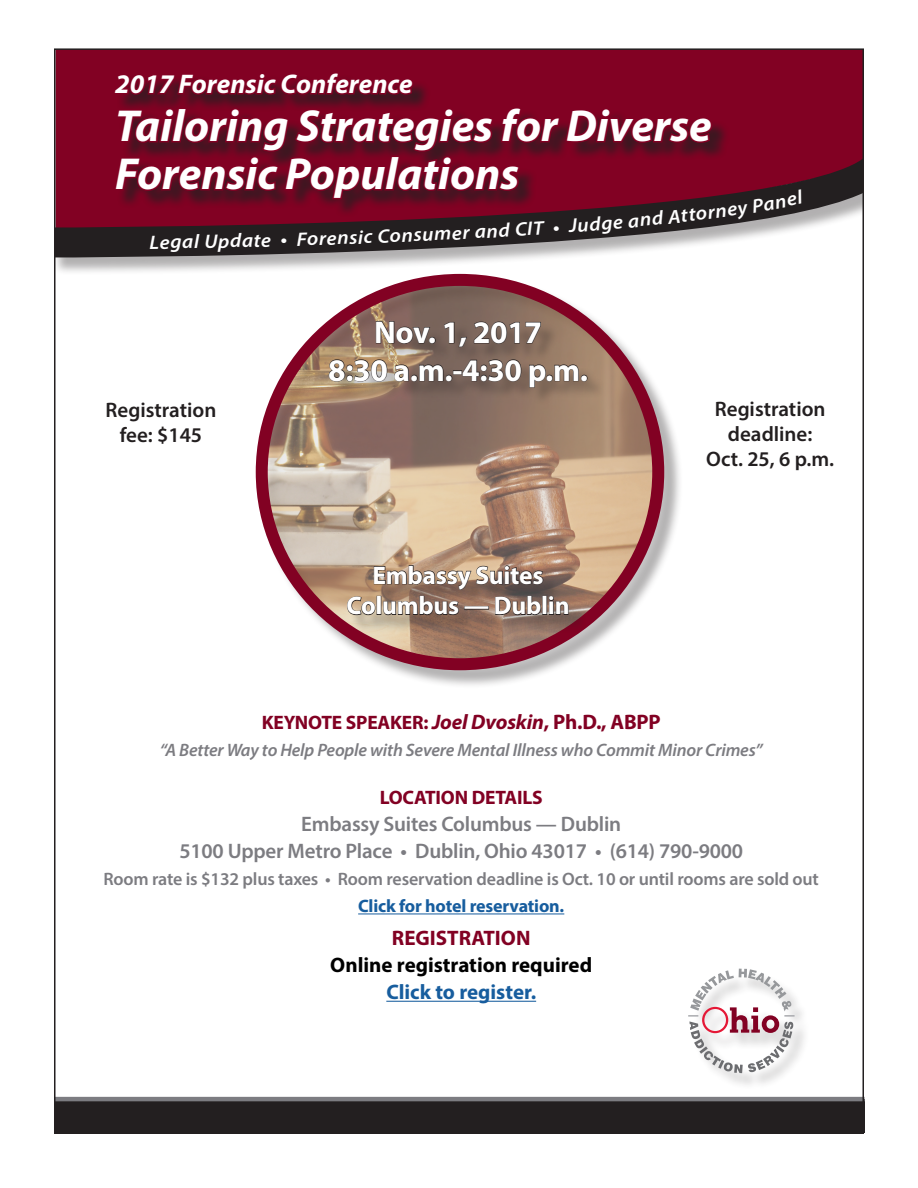
<style>
.page{position:relative;width:918px;height:1188px;background:#fff}
.page>*{position:absolute;margin:0;border:0;box-sizing:border-box;transform-origin:0 0}
.t1{font:italic 700 45px/48px "Myriad Pro";color:#fff}
.t2{font:700 31.5px/37.8px "Myriad Pro";letter-spacing:-.01em;color:#fff;text-align:center}
.t3{font:italic 700 27px "Myriad Pro";color:#fff}
.t4{font:700 25.5px/30.6px "Myriad Pro";letter-spacing:-.01em;color:#fff;text-align:center}
.t5{font:600 21px/27px "Myriad Pro";letter-spacing:-.01em;color:#7c7c81;text-align:center}
.t6{font:600 21px/25.2px "Myriad Pro";color:#231f20;text-align:center}
.t7{font:700 21px "Myriad Pro";color:#000}
.t8{font:700 21px "Myriad Pro";color:#175d9e}
.t9{font:700 21px "Myriad Pro";color:#820123}
.t10{font:700 19.5px "Myriad Pro";letter-spacing:-.01em;color:#820123}
.t11{font:italic 600 19.5px "Myriad Pro";color:#fff;scale:1.07 1}
.t12{font:600 18px "Myriad Pro";letter-spacing:-.01em;color:#7c7c81}
.t13{font:italic 600 18px "Myriad Pro";letter-spacing:-.01em;color:#7c7c81}
.t14{font:700 18px "Myriad Pro";letter-spacing:-.01em;color:#175d9e}
.s1{font-style:italic;font-size:21px}
.s2{font-size:21px}
</style>
<div class="page">
<div style="left:258px;top:276px;width:425px;height:413px;background:#231f20;opacity:.35"></div>
<img style="left:262px;top:280px;width:396px;height:384px">
<div style="left:256px;top:274px;width:408px;height:396px;border:12px solid #820123;border-radius:50%"></div>
<div style="left:55px;top:1100px;width:810px;height:33px;background:#231f20"></div>
<hr style="left:55px;top:1097px;width:810px;height:4px;background:#7c7c81">
<div style="left:691px;top:971px;width:121px;height:120px;background:#231f20;opacity:.25"></div>
<svg style="left:688px;top:969px;width:107px;height:104px"></svg>
<div style="left:332px;top:324px;width:273px;height:310px;background:#231f20;opacity:.35"></div>
<svg style="left:376px;top:321px;width:55px;height:23px"></svg>
<div style="left:429px;top:337px;width:7px;height:7px;border:1px solid #231f20;border-radius:50%"></div>
<svg style="left:444px;top:322px;width:23px;height:25px"></svg>
<svg style="left:473px;top:321px;width:68px;height:23px"></svg>
<svg style="left:328px;top:359px;width:60px;height:23px"></svg>
<svg style="left:394px;top:364px;width:15px;height:18px"></svg>
<div style="left:411px;top:375px;width:7px;height:6px;border:1px solid #231f20;border-radius:50%"></div>
<svg style="left:419px;top:359px;width:103px;height:23px"></svg>
<svg style="left:529px;top:364px;width:17px;height:24px"></svg>
<div style="left:546px;top:375px;width:7px;height:6px;border:1px solid #231f20;border-radius:50%"></div>
<svg style="left:554px;top:364px;width:33px;height:17px"></svg>
<svg style="left:347px;top:564px;width:222px;height:51px"></svg>
<hr style="left:358px;top:913px;width:206px;height:1px;background:#175d9e">
<hr style="left:386px;top:1001px;width:150px;height:1px;background:#175d9e">
<div style="left:57px;top:51px;width:804px;height:72px;background:#820123"></div>
<div style="left:52px;top:159px;width:855px;height:117px;background:#231f20;opacity:.35"></div>
<svg style="left:57px;top:123px;width:804px;height:149px"></svg>
<div style="left:116px;top:75px;width:614px;height:143px;background:#231f20;opacity:.75"></div>
<svg style="left:111px;top:71px;width:304px;height:25px"></svg>
<svg style="left:113px;top:106px;width:691px;height:120px"></svg>
<p class="t3" style="left:115px;top:66px;width:299px">2017 Forensic Conference</p>
<h1 class="t1" style="left:115px;top:100px;width:598px">Tailoring Strategies for Diverse<br>Forensic Populations</h1>
<p class="t11" style="left:149px;top:230px;width:115px;rotate:-1deg">Legal Update</p>
<p class="t11" style="left:280px;top:227px;width:125px;rotate:-2deg">• Forensic Con</p>
<p class="t11" style="left:413px;top:223px;width:92px;rotate:-3deg">sumer and</p>
<p class="t11" style="left:514px;top:217px;width:71px;rotate:-4deg">CIT • Ju</p>
<p class="t11" style="left:588px;top:212px;width:48px;rotate:-5deg">dge a</p>
<h2 class="t2" style="left:328px;top:312px;width:261px">Nov. 1, 2017<br>8:30 a.m.-4:30 p.m.</h2>
<p class="t11" style="left:679px;top:203px;width:34px;rotate:-7deg">ttor</p>
<p class="t6" style="left:106px;top:397px;width:112px">Registration fee: $145</p>
<p class="t6" style="left:706px;top:396px;width:129px">Registration deadline:<br>Oct. 25, 6 p.m.</p>
<p class="t4" style="left:347px;top:559px;width:225px">Embassy Suites<br>Columbus — Dublin</p>
<p class="t10" style="left:262px;top:710px;width:401px">KEYNOTE SPEAKER: <span class="s1">Joel Dvoskin</span><span class="s2">, Ph.D., ABPP</span></p>
<p class="t13" style="left:160px;top:739px;width:604px">“A Better Way to Help People with Severe Mental Illness who Commit Minor Crimes”</p>
<p class="t10" style="left:380px;top:785px;width:165px">LOCATION DETAILS</p>
<p class="t5" style="left:179px;top:810px;width:565px">Embassy Suites Columbus — Dublin<br>5100 Upper Metro Place • Dublin, Ohio 43017 • (614) 790-9000</p>
<p class="t12" style="left:104px;top:868px;width:717px">Room rate is $132 plus taxes • Room reservation deadline is Oct. 10 or until rooms are sold out</p>
<p class="t14" style="left:358px;top:894px;width:208px">Click for hotel reservation.</p>
<p class="t9" style="left:392px;top:924px;width:140px">REGISTRATION</p>
<p class="t7" style="left:330px;top:951px;width:263px">Online registration required</p>
<p class="t8" style="left:386px;top:978px;width:151px">Click to register.</p>
</div>
